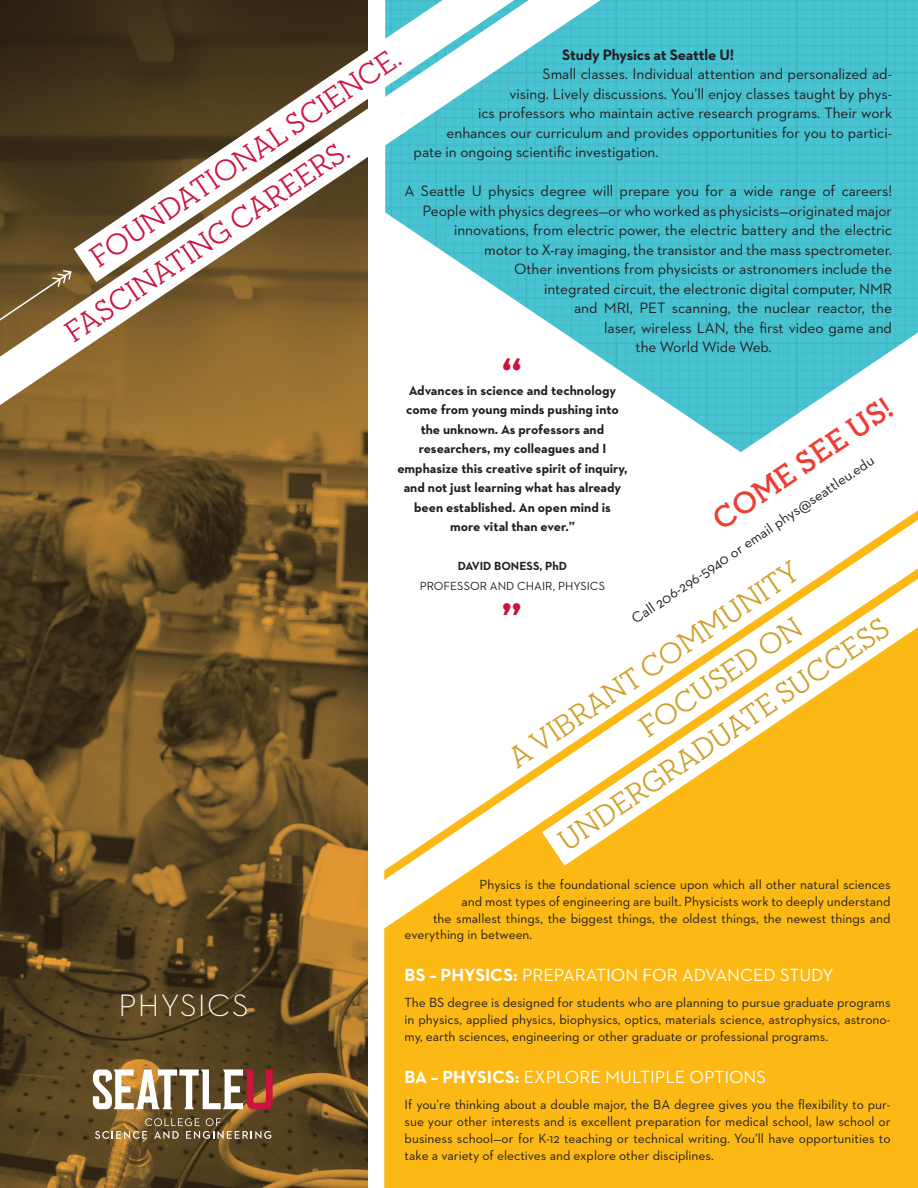
<style>
.page{position:relative;width:918px;height:1188px;background:#fff}
.page>*{position:absolute;margin:0;border:0;box-sizing:border-box;transform-origin:0 0}
.t1{font:700 45px "Neutraface 2 Text";color:#cd123d}
.t2{font:700 31.5px "Neutraface Slab Display";color:#ee3e34}
.t3{font:300 31.5px "Neutraface 2 Text";letter-spacing:.04em;color:#fff}
.t4{font:500 30.3px "Neutraface Slab Display";color:#cea029}
.t5{font:500 30.3px "Neutraface Slab Display";color:#cd123d}
.t6{font:18px "Neutraface 2 Text";color:#fff}
.t7{font:15.3px "Neutraface 2 Text";letter-spacing:-.005em;color:#231f20}
.t8{font:700 15.3px "Neutraface 2 Text";letter-spacing:-.01em;color:#231f20}
.t9{font:15px "Neutraface 2 Text";color:#231f20}
.t10{font:13.5px/16.8px "Neutraface 2 Text";color:#231f20;text-align:justify}
.t11{font:700 13.5px/19.5px "Neutraface 2 Text";color:#231f20}
.t12{font:12px "Neutraface 2 Text";color:#231f20}
.t13{font:700 12px "Neutraface 2 Text";color:#231f20}
.s1{font-weight:700}
</style>
<div class="page">
<div style="left:384px;top:933px;width:534px;height:255px;background:#fcb814"></div>
<img style="left:601px;top:0;width:317px;height:333px">
<svg style="left:367px;top:333px;width:551px;height:129px"></svg>
<svg style="left:367px;top:520px;width:551px;height:413px"></svg>
<svg style="left:542px;top:579px;width:376px;height:287px"></svg>
<img style="left:0;top:405px;width:367px;height:783px">
<svg style="left:92px;top:1069px;width:182px;height:40px"></svg>
<svg style="left:95px;top:1118px;width:176px;height:21px;background:#806945"></svg>
<svg style="left:0;top:0;width:601px;height:405px"></svg>
<p class="t8" style="left:562px;top:45px;width:174px">Study Physics at Seattle U!</p>
<p class="t7" style="left:543px;top:64px;width:351px">Small classes. Individual attention and personalized ad-</p>
<p class="t7" style="left:510px;top:84px;width:384px">vising. Lively discussions. You’ll enjoy classes taught by phys-</p>
<p class="t7" style="left:478px;top:103px;width:416px">ics professors who maintain active research programs. Their work</p>
<p class="t7" style="left:447px;top:123px;width:447px">enhances our curriculum and provides opportunities for you to partici-</p>
<p class="t7" style="left:414px;top:142px;width:246px">pate in ongoing scientific investigation.</p>
<p class="t7" style="left:405px;top:181px;width:489px">A Seattle U physics degree will prepare you for a wide range of careers!</p>
<p class="t7" style="left:423px;top:201px;width:471px">People with physics degrees—or who worked as physicists—originated major</p>
<p class="t7" style="left:454px;top:220px;width:440px">innovations, from electric power, the electric battery and the electric</p>
<p class="t7" style="left:484px;top:240px;width:409px">motor to X-ray imaging, the transistor and the mass spectrometer.</p>
<p class="t7" style="left:514px;top:259px;width:379px">Other inventions from physicists or astronomers include the</p>
<p class="t7" style="left:544px;top:279px;width:350px">integrated circuit, the electronic digital computer, NMR</p>
<p class="t7" style="left:574px;top:298px;width:319px">and MRI, PET scanning, the nuclear reactor, the</p>
<p class="t7" style="left:604px;top:318px;width:290px">laser, wireless LAN, the first video game and</p>
<p class="t7" style="left:636px;top:337px;width:138px">the World Wide Web.</p>
<p class="t5" style="left:84px;top:246px;width:368px;rotate:-34deg">FOUNDATIONAL SCIENCE.</p>
<p class="t5" style="left:59px;top:321px;width:336px;rotate:-34deg">FASCINATING CAREERS.</p>
<p class="t1" style="left:502px;top:345px;width:22px">“</p>
<p class="t3" style="left:119px;top:986px;width:132px">PHYSICS</p>
<p class="t11" style="left:406px;top:380px;width:214px">Advances in science and technology come from young minds pushing into</p>
<p class="t11" style="left:421px;top:419px;width:185px">the unknown. As professors and</p>
<p class="t11" style="left:419px;top:439px;width:189px">researchers, my colleagues and I</p>
<p class="t11" style="left:397px;top:458px;width:232px;text-align:center">emphasize this creative spirit of inquiry, and not just learning what has already been established. An open mind is</p>
<p class="t11" style="left:450px;top:517px;width:126px">more vital than ever.”</p>
<p class="t13" style="left:458px;top:558px;width:111px">DAVID BONESS, PhD</p>
<p class="t12" style="left:420px;top:578px;width:187px">PROFESSOR AND CHAIR, PHYSICS</p>
<p class="t2" style="left:706px;top:507px;width:210px;rotate:-34deg">COME SEE US!</p>
<p class="t9" style="left:628px;top:612px;width:291px;rotate:-34deg">Call 206-296-5940 or email phys@seattleu.edu</p>
<p class="t4" style="left:502px;top:746px;width:345px;rotate:-34deg">A VIBRANT COMMUNITY</p>
<p class="t1" style="left:502px;top:590px;width:22px">”</p>
<p class="t4" style="left:552px;top:829px;width:393px;rotate:-34deg">UNDERGRADUATE SUCCESS</p>
<p class="t4" style="left:633px;top:716px;width:190px;rotate:-34deg">FOCUSED ON</p>
<p class="t10" style="left:480px;top:876px;width:413px">Physics is the foundational science upon which all other natural sciences</p>
<p class="t10" style="left:462px;top:892px;width:430px">and most types of engineering are built. Physicists work to deeply understand</p>
<p class="t10" style="left:433px;top:909px;width:459px">the smallest things, the biggest things, the oldest things, the newest things and</p>
<p class="t10" style="left:405px;top:926px;width:129px">everything in between.</p>
<p class="t6" style="left:405px;top:964px;width:430px"><span class="s1">BS – PHYSICS:</span> PREPARATION FOR ADVANCED STUDY</p>
<p class="t10" style="left:405px;top:994px;width:488px">The BS degree is designed for students who are planning to pursue graduate programs in physics, applied physics, biophysics, optics, materials science, astrophysics, astrono&shy;my, earth sciences, engineering or other graduate or professional programs.</p>
<p class="t6" style="left:405px;top:1066px;width:363px"><span class="s1">BA – PHYSICS:</span> EXPLORE MULTIPLE OPTIONS</p>
<p class="t10" style="left:405px;top:1096px;width:488px">If you’re thinking about a double major, the BA degree gives you the flexibility to pur&shy;sue your other interests and is excellent preparation for medical school, law school or business school—or for K-12 teaching or technical writing. You’ll have opportunities to take a variety of electives and explore other disciplines.</p>
</div>
